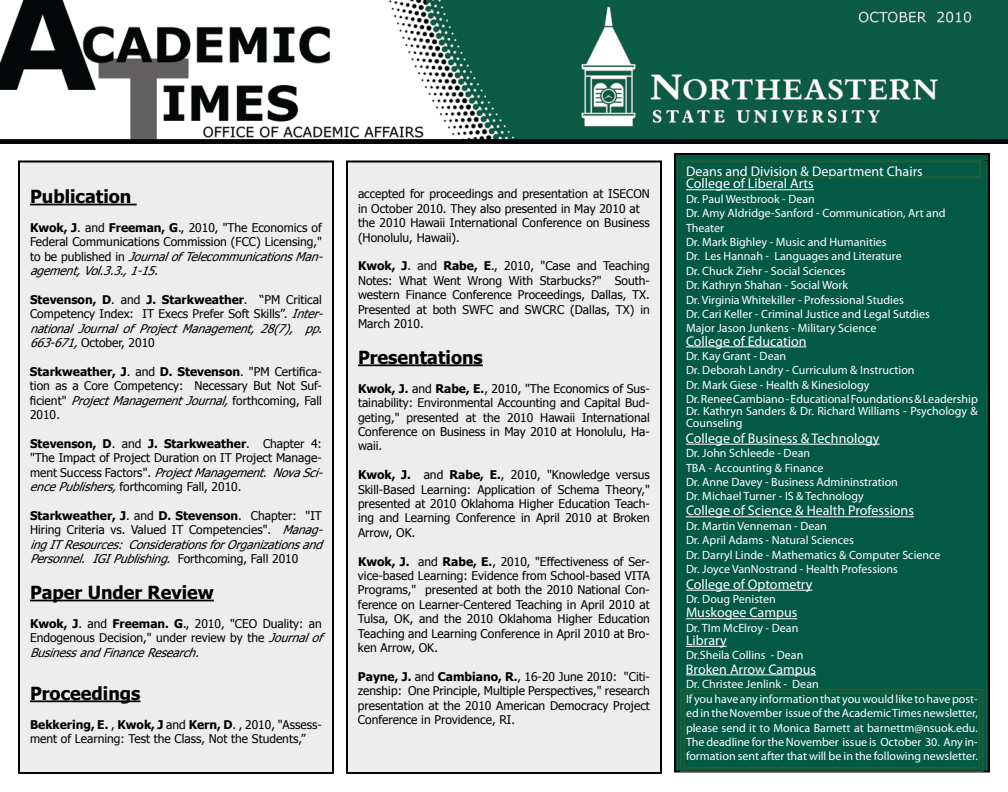
<style>
.page{position:relative;width:1008px;height:792px;background:#fff}
.page>*{position:absolute;margin:0;border:0;box-sizing:border-box;transform-origin:0 0}
.t1{font:700 18px "Tahoma";color:#000}
.t2{font:14px/12.4px "Myriad Pro";color:#fff}
.t3{font:12px/14.4px "Tahoma";color:#000}
.t4{font:12px/14.4px "Myriad Pro";color:#fff}
.t5{font:italic 12px/14.4px "Tahoma";color:#000}
.t6{font:12px "Myriad Pro";color:#000}
.s1{font-weight:700}
.s2{font-style:italic}
.s3{font-weight:700;font-style:normal}
.s4{font-style:normal}
</style>
<div class="page">
<div style="left:347px;top:162px;width:314px;height:611px;background:#ededee"></div>
<div style="left:346px;top:160px;width:316px;height:614px;border:2px solid #000"></div>
<div style="left:675px;top:154px;width:314px;height:618px;background:#035a44"></div>
<div style="left:674px;top:153px;width:316px;height:619px;border:2px solid #000"></div>
<div style="left:19px;top:162px;width:314px;height:611px;background:#ededee"></div>
<div style="left:18px;top:160px;width:316px;height:614px;border:2px solid #000"></div>
<div style="left:681px;top:160px;width:300px;height:18px;border:2px solid #245d36"></div>
<hr style="left:686px;top:189px;width:128px;height:1px;background:#fff">
<hr style="left:686px;top:347px;width:121px;height:1px;background:#fff">
<hr style="left:686px;top:444px;width:194px;height:1px;background:#fff">
<hr style="left:686px;top:516px;width:228px;height:1px;background:#fff">
<hr style="left:686px;top:590px;width:127px;height:1px;background:#fff">
<hr style="left:686px;top:618px;width:111px;height:1px;background:#fff">
<hr style="left:686px;top:675px;width:130px;height:1px;background:#fff">
<svg style="left:679px;top:689px;width:305px;height:84px"></svg>
<div style="left:683px;top:692px;width:297px;height:77px;border:2px solid #245d36"></div>
<hr style="left:686px;top:646px;width:41px;height:1px;background:#fff">
<hr style="left:30px;top:204px;width:107px;height:1px;background:#000">
<hr style="left:30px;top:600px;width:184px;height:1px;background:#000">
<hr style="left:30px;top:700px;width:110px;height:2px;background:#000">
<hr style="left:358px;top:364px;width:125px;height:2px;background:#000">
<img style="left:0;top:0;width:1008px;height:144px">
<h1 class="t1" style="left:30px;top:184px;width:103px">Publication</h1>
<p class="t3" style="left:30px;top:220px;width:299px"><span class="s1">Kwok, J</span>. and <span class="s1">Freeman, G</span>., 2010, "The Economics of Federal Communications Commission (FCC) Licensing," t o b e p u b l i s h e d i n <span class="s2">JournalofTelecommunicationsMan&shy;agement,Vol.3.3.,1-15.</span></p>
<p class="t3" style="left:30px;top:292px;width:299px"><span class="s1">Stevenson, D</span>. and <span class="s1">J. Starkweather</span>. “PM Critical Competency Index: IT Execs Prefer Soft Skills”. <span class="s2">Inter&shy;national Journal of Project Management, 28(7), pp.<br>663-671,</span>October, 2010</p>
<p class="t3" style="left:30px;top:364px;width:293px;text-align:justify"><span class="s1">Starkweather, J</span>. and <span class="s1">D. Stevenson</span>. "PM Certifica&shy;tion as a Core Competency: Necessary But Not Suf&shy;fi c i e n t " <span class="s2">ProjectManagementJournal,</span>f o r t h c o m i n g , F a l l 2010<span class="s2">.</span></p>
<p class="t3" style="left:30px;top:436px;width:299px"><span class="s1">Stevenson, D</span>. and <span class="s1">J. Starkweather</span>. Chapter 4: "The Impact of Project Duration on IT Project Manage&shy;m e n t S u c c e s s F a c t o r s " . <span class="s2">ProjectManagement. NovaSci&shy;encePublishers,</span>forthcoming Fall, 2010.</p>
<p class="t5" style="left:30px;top:508px;width:299px"><span class="s3">Starkweather, J</span><span class="s4">. and</span> <span class="s3">D. Stevenson</span><span class="s4">. Chapter: "IT Hiring Criteria vs. Valued IT Competencies".</span> Manag&shy;ingITResources: ConsiderationsforOrganizationsand Personnel. IGIPublishing. <span class="s4">F o r t h c o m i n g , F a l l 2 0 1 0</span></p>
<h1 class="t1" style="left:30px;top:580px;width:185px">Paper Under Review</h1>
<p class="t3" style="left:30px;top:616px;width:299px"><span class="s1">Kwok, J</span>. and <span class="s1">Freeman. G</span>., 2010, "CEO Duality: an<br>Endogenous Decision," under review by the <span class="s2">Journalof<br>BusinessandFinanceResearch.</span></p>
<h1 class="t1" style="left:30px;top:681px;width:112px">Proceedings</h1>
<p class="t3" style="left:30px;top:717px;width:293px"><span class="s1">Bekkering, E.</span> , <span class="s1">Kwok, J</span> and <span class="s1">Kern, D</span>. , 2010, "Assess&shy;ment of Learning: Test the Class, Not the Students,”</p>
<p class="t3" style="left:358px;top:186px;width:293px">accepted for proceedings and presentation at ISECON in October 2010. They also presented in May 2010 at the 2010 Hawaii International Conference on Business (Honolulu, Hawaii).</p>
<p class="t3" style="left:358px;top:258px;width:293px;text-align:justify"><span class="s1">Kwok, J</span>. and <span class="s1">Rabe, E</span>., 2010, "Case and Teaching Notes: What Went Wrong With Starbucks?" South&shy;western Finance Conference Proceedings, Dallas, TX.<br>Presented at both SWFC and SWCRC (Dallas, TX) in March 2010.</p>
<h1 class="t1" style="left:358px;top:345px;width:126px">Presentations</h1>
<p class="t3" style="left:358px;top:381px;width:293px;text-align:justify"><span class="s1">Kwok, J.</span> and <span class="s1">Rabe, E.</span>, 2010, "The Economics of Sus&shy;tainability: Environmental Accounting and Capital Bud&shy;geting," presented at the 2010 Hawaii International Conference on Business in May 2010 at Honolulu, Ha&shy;waii.</p>
<p class="t3" style="left:358px;top:467px;width:293px;text-align:justify"><span class="s1">Kwok, J.</span> and <span class="s1">Rabe, E.</span>, 2010, "Knowledge versus Skill-Based Learning: Application of Schema Theory," presented at 2010 Oklahoma Higher Education Teach&shy;ing and Learning Conference in April 2010 at Broken Arrow, OK.</p>
<p class="t3" style="left:358px;top:554px;width:293px;text-align:justify"><span class="s1">Kwok, J.</span> and <span class="s1">Rabe, E.</span>, 2010, "Effectiveness of Ser&shy;vice-based Learning: Evidence from School-based VITA Programs," presented at both the 2010 National Con&shy;ference on Learner-Centered Teaching in April 2010 at Tulsa, OK, and the 2010 Oklahoma Higher Education Teaching and Learning Conference in April 2010 at Bro&shy;ken Arrow, OK.</p>
<p class="t3" style="left:358px;top:669px;width:293px;text-align:justify"><span class="s1">Payne, J.</span> and <span class="s1">Cambiano, R.</span>, 16-20 June 2010: "Citi&shy;zenship: One Principle, Multiple Perspectives," research presentation at the 2010 American Democracy Project Conference in Providence, RI.</p>
<p class="t6" style="left:984px;top:153px;width:5px">-</p>
<p class="t2" style="left:686px;top:165px;width:238px">Deans and Division &amp; Department Chairs<br>College of Liberal Arts</p>
<p class="t4" style="left:686px;top:191px;width:261px">Dr. Paul Westbrook - Dean<br>Dr. Amy Aldridge-Sanford - Communication, Art and Theater<br>Dr. Mark Bighley - Music and Humanities<br>Dr. Les Hannah - Languages and Literature<br>Dr. Chuck Ziehr - Social Sciences<br>Dr. Kathryn Shahan - Social Work<br>Dr. Virginia Whitekiller - Professional Studies<br>Dr. Cari Keller - Criminal Justice and Legal Sutdies Major Jason Junkens - Military Science</p>
<p class="t2" style="left:686px;top:334px;width:122px">College of Education</p>
<p class="t4" style="left:686px;top:348px;width:293px">Dr. Kay Grant - Dean<br>Dr. Deborah Landry - Curriculum &amp; Instruction<br>Dr. Mark Giese - Health &amp; Kinesiology<br>Dr. Renee Cambiano - Educational Foundations &amp; Leadership</p>
<p class="t4" style="left:686px;top:405px;width:293px;line-height:12px">Dr. Kathryn Sanders &amp; Dr. Richard Williams - Psychology &amp;<br>Counseling</p>
<p class="t2" style="left:686px;top:432px;width:195px">College of Business &amp; Technology</p>
<p class="t4" style="left:686px;top:446px;width:213px">Dr. John Schleede - Dean<br>TBA - Accounting &amp; Finance<br>Dr. Anne Davey - Business Admininstration<br>Dr. Michael Turner - IS &amp; Technology</p>
<p class="t2" style="left:686px;top:504px;width:229px">College of Science &amp; Health Professions</p>
<p class="t4" style="left:686px;top:518px;width:256px">Dr. Martin Venneman - Dean<br>Dr. April Adams - Natural Sciences<br>Dr. Darryl Linde - Mathematics &amp; Computer Science Dr. Joyce VanNostrand - Health Professions</p>
<p class="t2" style="left:686px;top:578px;width:128px">College of Optometry</p>
<p class="t4" style="left:686px;top:592px;width:91px">Dr. Doug Penisten</p>
<p class="t2" style="left:686px;top:606px;width:113px">Muskogee Campus</p>
<p class="t4" style="left:686px;top:620px;width:114px">Dr. TIm McElroy - Dean</p>
<p class="t2" style="left:686px;top:662px;width:132px">Broken Arrow Campus</p>
<p class="t4" style="left:686px;top:676px;width:293px">Dr. Christee Jenlink - Dean<br>If you have any information that you would like to have post&shy;ed in the November issue of the Academic Times newsletter, please send it to Monica Barnett at barnettm@nsuok.edu.<br>The deadline for the November issue is October 30. Any in&shy;formation sent after that will be in the following newsletter.</p>
<p class="t2" style="left:686px;top:634px;width:42px">Library</p>
<p class="t4" style="left:686px;top:648px;width:119px">Dr.Sheila Collins - Dean</p>
</div>
